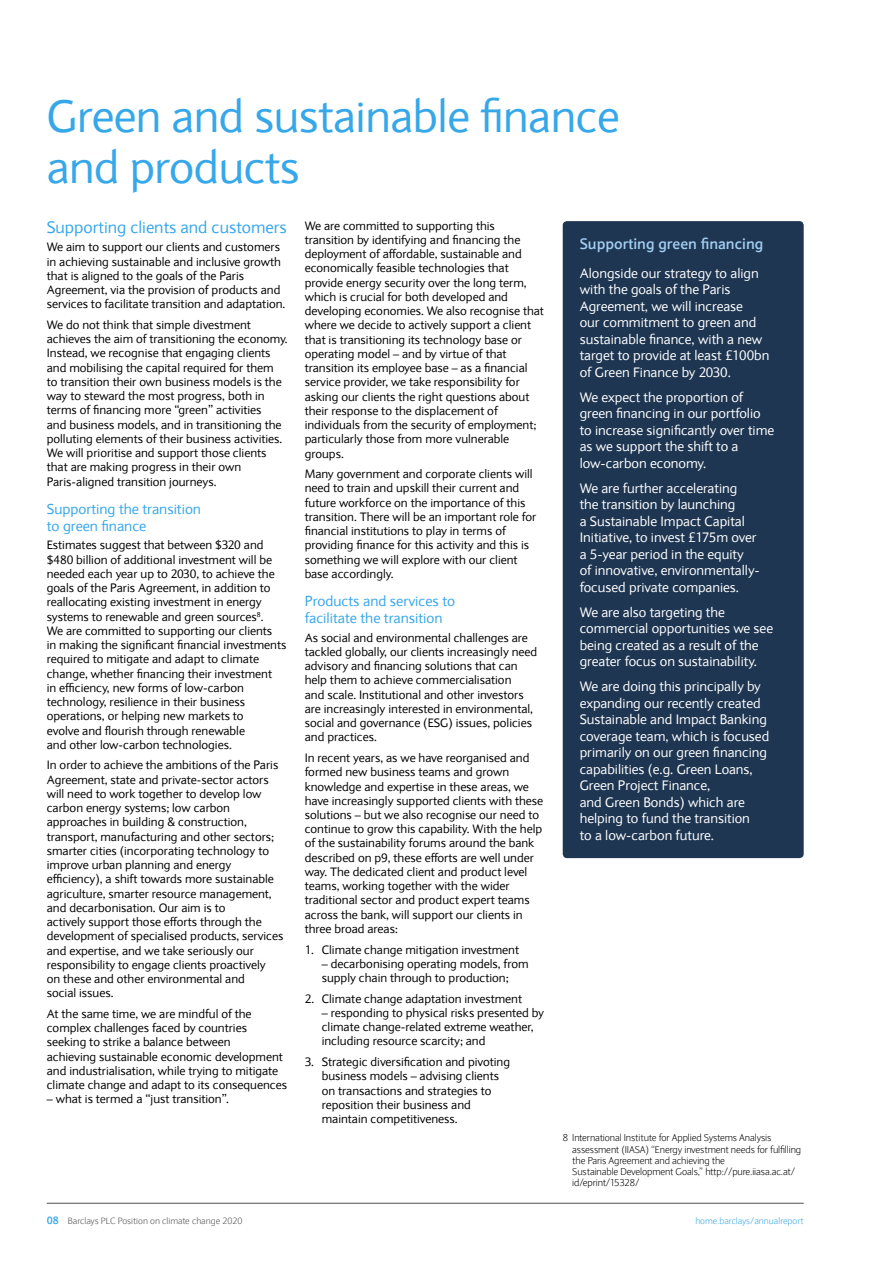
<style>
.page{position:relative;width:893px;height:1263px;background:#fff}
.page>*{position:absolute;margin:0;border:0;box-sizing:border-box;transform-origin:0 0}
.t1{font:45px/51px "Expert Sans";letter-spacing:-.01em;color:#36a7e9}
.t2{font:16.5px "Expert Sans";color:#36a7e9}
.t3{font:700 15px "Expert Sans";color:#a2cef2}
.t4{font:14.25px/17.2px "Expert Sans";color:#36a7e9}
.t5{font:13.5px/16.5px "Expert Sans";color:#fff}
.t6{font:12px/14.2px "Expert Sans";color:#000}
.t7{font:300 9.75px/11.2px "Expert Sans";letter-spacing:-.01em;color:#000}
.t8{font:300 9px "Expert Sans";color:#505050}
.t9{font:300 9px "Expert Sans";color:#36a7e9}
.s1{font-weight:700;font-size:10.5px;color:#36a7e9}
</style>
<div class="page">
<hr style="left:47px;top:1203px;width:757px;height:1px;background:#505050">
<div style="left:563px;top:221px;width:241px;height:637px;background:#1e3652;border-radius:4px"></div>
<h1 class="t1" style="left:47px;top:90px;width:574px">Green and sustainable finance and products</h1>
<p class="t6" style="left:305px;top:218px;width:241px">We are committed to supporting this transition by identifying and financing the deployment of affordable, sustainable and economically feasible technologies that provide energy security over the long term, which is crucial for both developed and developing economies. We also recognise that where we decide to actively support a client that is transitioning its technology base or operating model – and by virtue of that transition its employee base – as a financial service provider, we take responsibility for asking our clients the right questions about their response to the displacement of individuals from the security of employment; particularly those from more vulnerable groups.</p>
<p class="t6" style="left:305px;top:467px;width:233px">Many government and corporate clients will need to train and upskill their current and future workforce on the importance of this transition. There will be an important role for financial institutions to play in terms of providing finance for this activity and this is something we will explore with our client base accordingly.</p>
<p class="t4" style="left:305px;top:592px;width:152px">Products and services to facilitate the transition</p>
<p class="t6" style="left:305px;top:630px;width:234px">As social and environmental challenges are tackled globally, our clients increasingly need advisory and financing solutions that can help them to achieve commercialisation<br>and scale. Institutional and other investors are increasingly interested in environmental, social and governance (ESG) issues, policies and practices.</p>
<p class="t6" style="left:305px;top:750px;width:240px">In recent years, as we have reorganised and formed new business teams and grown knowledge and expertise in these areas, we have increasingly supported clients with these solutions – but we also recognise our need to continue to grow this capability. With the help of the sustainability forums around the bank described on p9, these efforts are well under way. The dedicated client and product level teams, working together with the wider traditional sector and product expert teams across the bank, will support our clients in three broad areas:</p>
<p class="t6" style="left:305px;top:942px;width:216px">1. Climate change mitigation investment</p>
<p class="t6" style="left:322px;top:956px;width:208px">– decarbonising operating models, from supply chain through to production;</p>
<p class="t6" style="left:305px;top:991px;width:219px">2. Climate change adaptation investment</p>
<p class="t6" style="left:322px;top:1005px;width:224px">– responding to physical risks presented by climate change-related extreme weather, including resource scarcity; and</p>
<p class="t6" style="left:322px;top:1054px;width:190px;text-indent:-17px">3. Strategic diversification and pivoting business models – advising clients on transactions and strategies to reposition their business and maintain competitiveness.</p>
<h2 class="t2" style="left:47px;top:217px;width:242px">Supporting clients and customers</h2>
<p class="t6" style="left:47px;top:240px;width:240px">We aim to support our clients and customers in achieving sustainable and inclusive growth that is aligned to the goals of the Paris Agreement, via the provision of products and services to facilitate transition and adaptation.</p>
<p class="t6" style="left:47px;top:317px;width:242px">We do not think that simple divestment achieves the aim of transitioning the economy.<br>Instead, we recognise that engaging clients and mobilising the capital required for them<br>to transition their own business models is the way to steward the most progress, both in terms of financing more “green” activities<br>and business models, and in transitioning the polluting elements of their business activities.<br>We will prioritise and support those clients that are making progress in their own Paris-aligned transition journeys.</p>
<p class="t4" style="left:47px;top:500px;width:156px">Supporting the transition to green finance</p>
<p class="t6" style="left:47px;top:538px;width:241px">Estimates suggest that between $320 and $480 billion of additional investment will be needed each year up to 2030, to achieve the goals of the Paris Agreement, in addition to reallocating existing investment in energy systems to renewable and green sources<sup>8</sup>.<br>We are committed to supporting our clients<br>in making the significant financial investments required to mitigate and adapt to climate change, whether financing their investment<br>in efficiency, new forms of low-carbon technology, resilience in their business operations, or helping new markets to<br>evolve and flourish through renewable<br>and other low-carbon technologies.</p>
<p class="t6" style="left:47px;top:758px;width:238px">In order to achieve the ambitions of the Paris Agreement, state and private-sector actors will need to work together to develop low carbon energy systems; low carbon approaches in building &amp; construction, transport, manufacturing and other sectors; smarter cities (incorporating technology to improve urban planning and energy efficiency), a shift towards more sustainable agriculture, smarter resource management, and decarbonisation. Our aim is to<br>actively support those efforts through the development of specialised products, services and expertise, and we take seriously our responsibility to engage clients proactively<br>on these and other environmental and<br>social issues.</p>
<p class="t6" style="left:47px;top:1006px;width:242px">At the same time, we are mindful of the complex challenges faced by countries seeking to strike a balance between<br>achieving sustainable economic development and industrialisation, while trying to mitigate climate change and adapt to its consequences</p>
<p class="t6" style="left:47px;top:1092px;width:184px">– what is termed a “just transition”.</p>
<p class="t3" style="left:580px;top:233px;width:185px">Supporting green financing</p>
<p class="t5" style="left:580px;top:265px;width:191px">Alongside our strategy to align with the goals of the Paris<br>Agreement, we will increase<br>our commitment to green and sustainable finance, with a new target to provide at least £100bn of Green Finance by 2030.</p>
<p class="t5" style="left:580px;top:389px;width:196px">We expect the proportion of green financing in our portfolio to increase significantly over time as we support the shift to a low-carbon economy.</p>
<p class="t5" style="left:580px;top:480px;width:182px">We are further accelerating<br>the transition by launching<br>a Sustainable Impact Capital<br>Initiative, to invest £175m over a 5-year period in the equity<br>of innovative, environmentally&shy;focused private companies.</p>
<p class="t5" style="left:580px;top:604px;width:195px">We are also targeting the commercial opportunities we see being created as a result of the greater focus on sustainability.</p>
<p class="t5" style="left:580px;top:678px;width:191px">We are doing this principally by expanding our recently created<br>Sustainable and Impact Banking coverage team, which is focused primarily on our green financing capabilities (e.g. Green Loans,<br>Green Project Finance,<br>and Green Bonds) which are helping to fund the transition<br>to a low-carbon future.</p>
<p class="t7" style="left:572px;top:1132px;width:230px;text-indent:-10px">8 International Institute for Applied Systems Analysis assessment (IIASA) “Energy investment needs for fulfilling the Paris Agreement and achieving the<br>Sustainable Development Goals,” http://pure.iiasa.ac.at/ id/eprint/15328/</p>
<p class="t8" style="left:47px;top:1215px;width:197px"><span class="s1">08</span> Barclays PLC Position on climate change 2020</p>
<p class="t9" style="left:695px;top:1215px;width:110px">home.barclays/annualreport</p>
</div>
